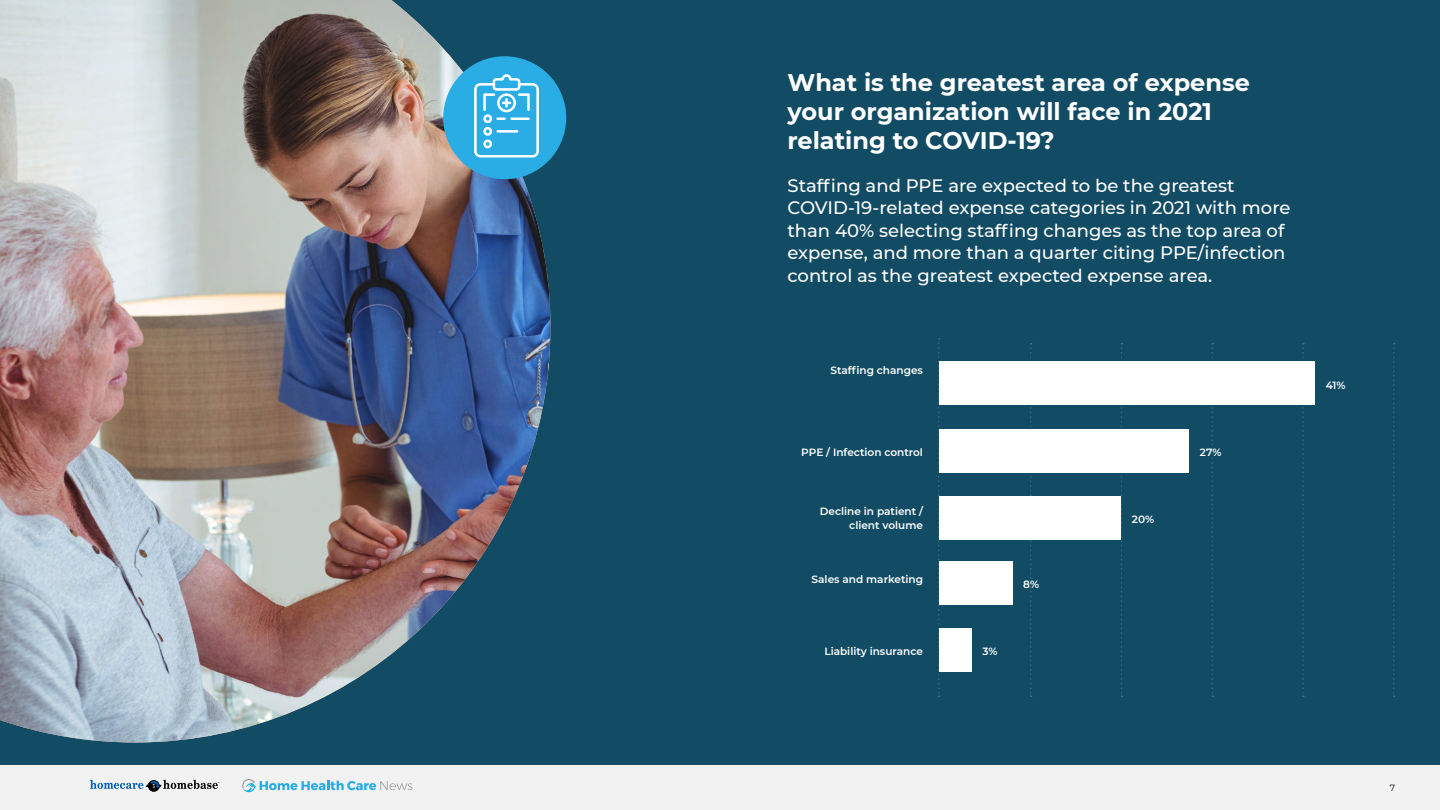
<style>
.page{position:relative;width:1440px;height:810px;background:#fff}
.page>*{position:absolute;margin:0;border:0;box-sizing:border-box;transform-origin:0 0}
.t1{font:700 24px/29.2px "Montserrat";color:#fff}
.t2{font:500 18px/22.5px "Montserrat";color:#fff}
.t3{font:600 10.5px/13.5px "Montserrat";color:#fff;text-align:right}
.t4{font:9px "Montserrat";color:#000}
</style>
<div class="page">
<div style="left:0;top:765px;width:1440px;height:45px;background:#f2f2f2"></div>
<svg style="left:90px;top:780px;width:129px;height:11px"></svg>
<svg style="left:242px;top:779px;width:170px;height:13px"></svg>
<div style="left:0;top:0;width:1440px;height:765px;background:#124c64"></div>
<div style="left:939px;top:362px;width:376px;height:43px;background:#fff"></div>
<div style="left:939px;top:429px;width:250px;height:43px;background:#fff"></div>
<div style="left:939px;top:629px;width:32px;height:43px;background:#fff"></div>
<div style="left:939px;top:562px;width:73px;height:43px;background:#fff"></div>
<div style="left:939px;top:496px;width:182px;height:43px;background:#fff"></div>
<svg style="left:938px;top:338px;width:2px;height:359px"></svg>
<svg style="left:1030px;top:343px;width:2px;height:354px"></svg>
<svg style="left:1121px;top:343px;width:1px;height:354px"></svg>
<svg style="left:1211px;top:343px;width:2px;height:354px"></svg>
<svg style="left:1302px;top:343px;width:2px;height:354px"></svg>
<svg style="left:1393px;top:343px;width:2px;height:354px"></svg>
<img style="left:0;top:0;width:550px;height:742px">
<div style="left:443px;top:56px;width:123px;height:123px;background:#29ade4;border-radius:50%"></div>
<svg style="left:474px;top:74px;width:65px;height:84px"></svg>
<h1 class="t1" style="left:788px;top:66px;width:464px">What is the greatest area of expense your organization will face in 2021 relating to COVID-19?</h1>
<p class="t2" style="left:788px;top:173px;width:505px">Staffing and PPE are expected to be the greatest COVID-19-related expense categories in 2021 with more than 40% selecting staffing changes as the top area of expense, and more than a quarter citing PPE/infection control as the greatest expected expense area.</p>
<p class="t3" style="left:830px;top:363px;width:94px">Staffing changes</p>
<p class="t3" style="left:801px;top:445px;width:123px">PPE / Infection control</p>
<p class="t3" style="left:1200px;top:445px;width:23px">27%</p>
<p class="t3" style="left:820px;top:504px;width:105px">Decline in patient / client volume</p>
<p class="t3" style="left:812px;top:572px;width:113px">Sales and marketing</p>
<p class="t3" style="left:824px;top:644px;width:100px">Liability insurance</p>
<p class="t3" style="left:982px;top:644px;width:17px">3%</p>
<p class="t3" style="left:1023px;top:577px;width:17px">8%</p>
<p class="t3" style="left:1132px;top:512px;width:24px">20%</p>
<p class="t3" style="left:1326px;top:378px;width:21px">41%</p>
<p class="t4" style="left:1390px;top:781px;width:7px">7</p>
</div>
